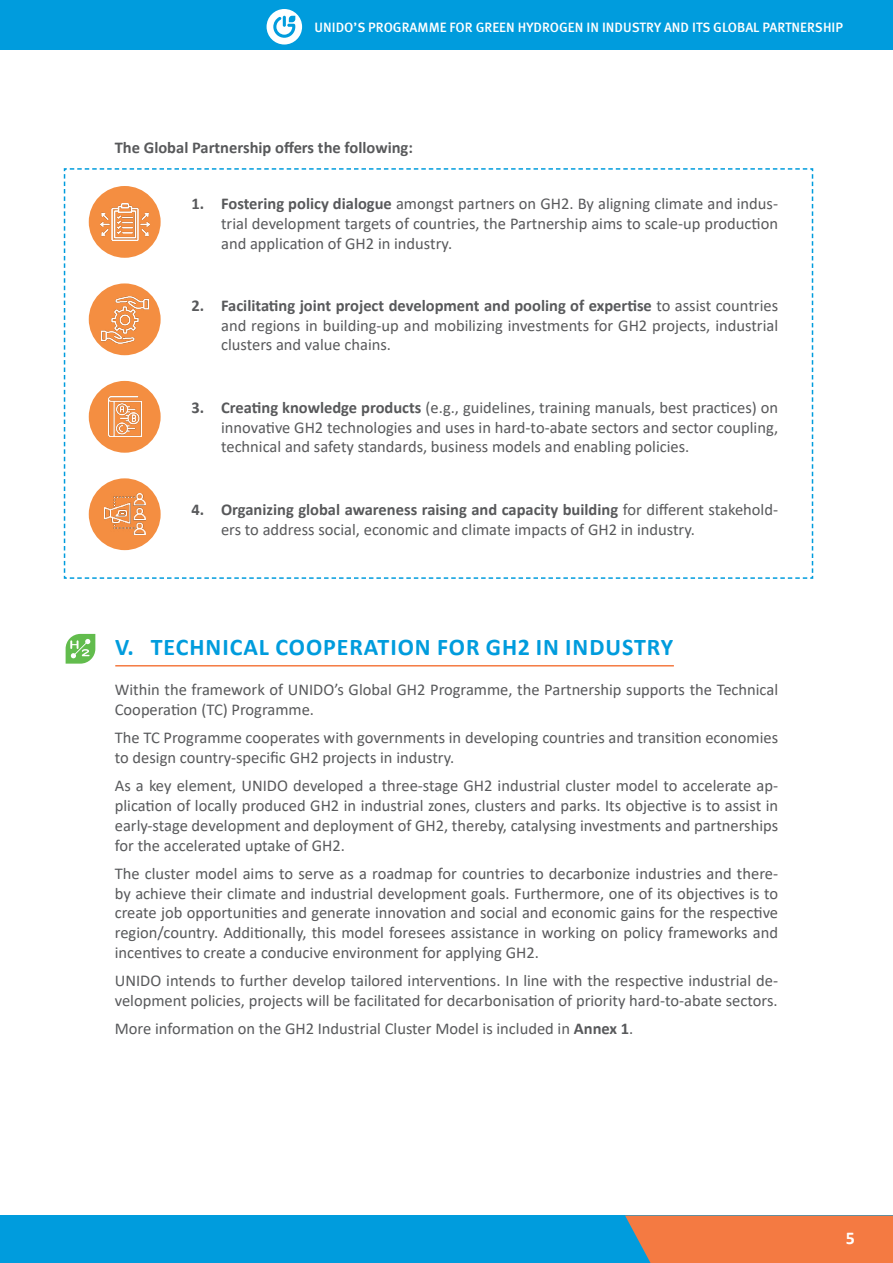
<style>
.page{position:relative;width:893px;height:1263px;background:#fff}
.page>*{position:absolute;margin:0;border:0;box-sizing:border-box;transform-origin:0 0}
.t1{font:700 24px "Calibri";letter-spacing:.04em;color:#009cdd}
.t2{font:700 18px "Calibri";color:#fff}
.t3{font:16.5px/19.8px "Calibri";color:#58595b;text-align:justify}
.t4{font:700 16.5px "Calibri";color:#58595b}
.t5{font:500 13.5px "Meta Pro";color:#fff}
.s1{font-weight:700}
</style>
<div class="page">
<div style="left:0;top:1215px;width:893px;height:48px;background:#009cdd"></div>
<svg style="left:63px;top:168px;width:751px;height:411px"></svg>
<div style="left:0;top:0;width:893px;height:50px;background:#009cdd"></div>
<svg style="left:625px;top:1215px;width:268px;height:48px;background:#e57c4b"></svg>
<hr style="left:115px;top:665px;width:559px;height:1px;background:#f47a42">
<div style="left:89px;top:186px;width:72px;height:72px;background:#f48e41;border-radius:50%"></div>
<img style="left:100px;top:203px;width:49px;height:37px">
<div style="left:89px;top:283px;width:72px;height:72px;background:#f48e41;border-radius:50%"></div>
<svg style="left:65px;top:633px;width:31px;height:31px"></svg>
<div style="left:89px;top:478px;width:72px;height:72px;background:#f48e41;border-radius:50%"></div>
<img style="left:104px;top:493px;width:42px;height:42px">
<div style="left:89px;top:381px;width:72px;height:72px;background:#f48e41;border-radius:50%"></div>
<img style="left:108px;top:397px;width:33px;height:40px">
<img style="left:101px;top:296px;width:47px;height:47px">
<svg style="left:267px;top:9px;width:35px;height:36px"></svg>
<p class="t5" style="left:315px;top:19px;width:530px">UNIDO’S PROGRAMME FOR GREEN HYDROGEN IN INDUSTRY AND ITS GLOBAL PARTNERSHIP</p>
<p class="t4" style="left:115px;top:136px;width:300px">The Global Partnership offers the following:</p>
<p class="t3" style="left:221px;top:193px;width:559px;text-indent:-30px"><span class="s1">1. Fostering policy dialogue</span> amongst partners on GH2. By aligning climate and indus&shy;trial development targets of countries, the Partnership aims to scale-up production and application of GH2 in industry.</p>
<p class="t3" style="left:221px;top:295px;width:558px;text-indent:-30px"><span class="s1">2. Facilitating joint project development and pooling of expertise</span> to assist countries and regions in building-up and mobilizing investments for GH2 projects, industrial clusters and value chains.</p>
<p class="t3" style="left:221px;top:397px;width:559px;text-indent:-30px"><span class="s1">3. Creating knowledge products</span> (e.g., guidelines, training manuals, best practices) on innovative GH2 technologies and uses in hard-to-abate sectors and sector coupling, technical and safety standards, business models and enabling policies.</p>
<p class="t3" style="left:221px;top:499px;width:559px;text-indent:-30px"><span class="s1">4. Organizing global awareness raising and capacity building</span> for different stakehold&shy;ers to address social, economic and climate impacts of GH2 in industry.</p>
<h1 class="t1" style="left:115px;top:630px;width:560px">V. TECHNICAL COOPERATION FOR GH2 IN INDUSTRY</h1>
<p class="t3" style="left:115px;top:679px;width:665px">Within the framework of UNIDO’s Global GH2 Programme, the Partnership supports the Technical<br>Cooperation (TC) Programme.</p>
<p class="t3" style="left:115px;top:727px;width:665px">The TC Programme cooperates with governments in developing countries and transition economies to design country-specific GH2 projects in industry.</p>
<p class="t3" style="left:115px;top:775px;width:665px">As a key element, UNIDO developed a three-stage GH2 industrial cluster model to accelerate ap&shy;plication of locally produced GH2 in industrial zones, clusters and parks. Its objective is to assist in early-stage development and deployment of GH2, thereby, catalysing investments and partnerships for the accelerated uptake of GH2.</p>
<p class="t3" style="left:115px;top:863px;width:665px">The cluster model aims to serve as a roadmap for countries to decarbonize industries and there&shy;by achieve their climate and industrial development goals. Furthermore, one of its objectives is to create job opportunities and generate innovation and social and economic gains for the respective region/country. Additionally, this model foresees assistance in working on policy frameworks and incentives to create a conducive environment for applying GH2.</p>
<p class="t3" style="left:115px;top:970px;width:665px">UNIDO intends to further develop tailored interventions. In line with the respective industrial de&shy;velopment policies, projects will be facilitated for decarbonisation of priority hard-to-abate sectors.</p>
<p class="t3" style="left:115px;top:1018px;width:520px">More information on the GH2 Industrial Cluster Model is included in <span class="s1">Annex 1</span>.</p>
<p class="t2" style="left:846px;top:1225px;width:11px">5</p>
</div>
